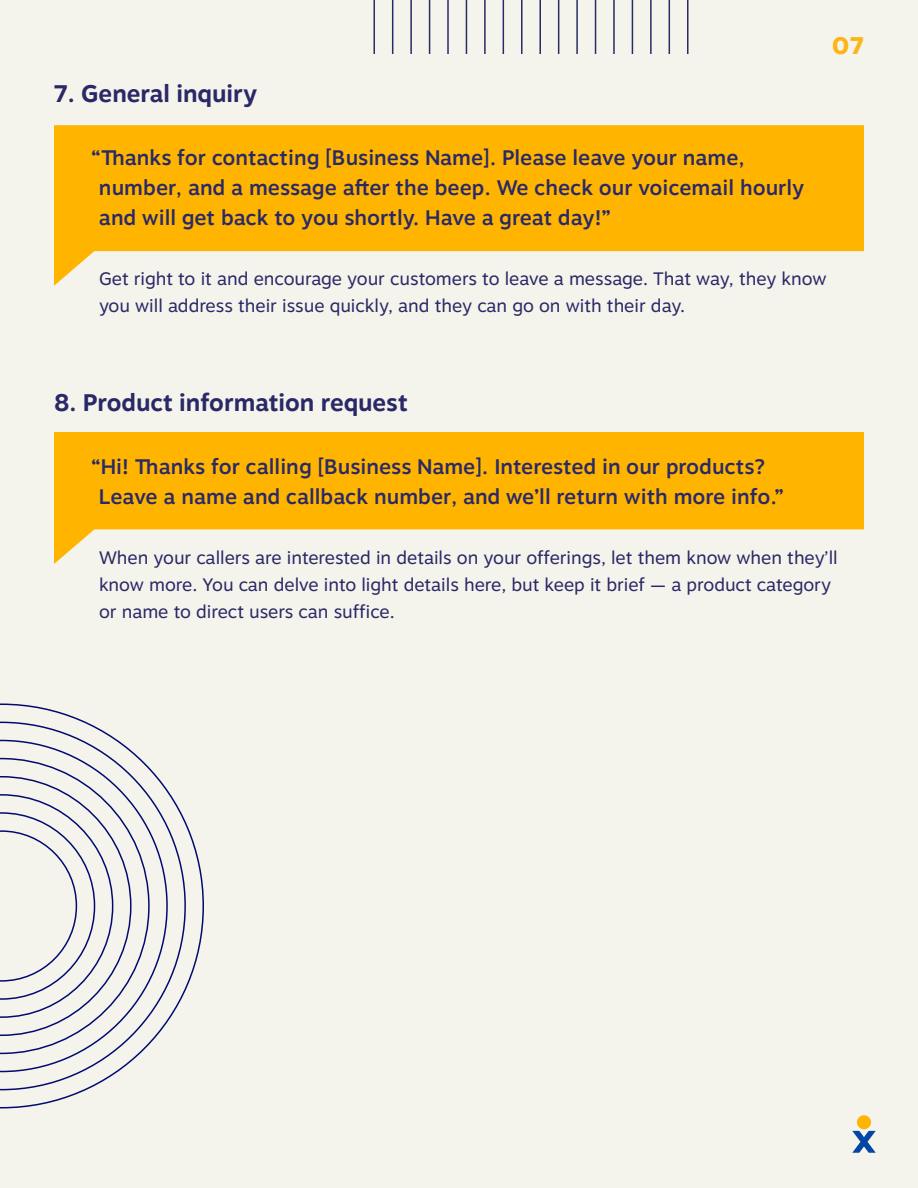
<style>
.page{position:relative;width:918px;height:1188px;background:#f5f4ec}
.page>*{position:absolute;margin:0;border:0;box-sizing:border-box;transform-origin:0 0}
.t1{font:700 24px "Motiva Sans";color:#2a2967}
.t2{font:800 24px "Motiva Sans";color:#fdb515}
.t3{font:500 21px/30px "Motiva Sans";color:#2a2967}
.t4{font:18px/27px "Motiva Sans";color:#2a2967}
</style>
<div class="page">
<div style="left:857px;top:1115px;width:14px;height:14px;background:#ffb500;border-radius:50%"></div>
<svg style="left:852px;top:1131px;width:24px;height:22px"></svg>
<svg style="left:54px;top:125px;width:810px;height:161px;fill:#ffb500"></svg>
<svg style="left:54px;top:432px;width:810px;height:132px;fill:#ffb500"></svg>
<hr style="left:374px;top:0;width:1px;height:54px;background:#292a66">
<hr style="left:447px;top:0;width:2px;height:54px;background:#292a66">
<hr style="left:521px;top:0;width:2px;height:54px;background:#292a66">
<hr style="left:632px;top:0;width:1px;height:54px;background:#292a66">
<hr style="left:410px;top:0;width:2px;height:54px;background:#292a66">
<hr style="left:484px;top:0;width:2px;height:54px;background:#292a66">
<hr style="left:595px;top:0;width:1px;height:54px;background:#292a66">
<hr style="left:558px;top:0;width:1px;height:54px;background:#292a66">
<hr style="left:669px;top:0;width:1px;height:54px;background:#292a66">
<hr style="left:392px;top:0;width:1px;height:54px;background:#292a66">
<hr style="left:466px;top:0;width:1px;height:54px;background:#292a66">
<hr style="left:539px;top:0;width:2px;height:54px;background:#292a66">
<hr style="left:650px;top:0;width:2px;height:54px;background:#292a66">
<hr style="left:429px;top:0;width:1px;height:54px;background:#292a66">
<hr style="left:503px;top:0;width:1px;height:54px;background:#292a66">
<hr style="left:613px;top:0;width:2px;height:54px;background:#292a66">
<hr style="left:576px;top:0;width:2px;height:54px;background:#292a66">
<hr style="left:687px;top:0;width:1px;height:54px;background:#292a66">
<svg style="left:0;top:703px;width:204px;height:406px"></svg>
<h1 class="t1" style="left:54px;top:76px;width:205px">7. General inquiry</h1>
<p class="t3" style="left:99px;top:143px;width:707px;text-indent:-7px">“Thanks for contacting [Business Name]. Please leave your name, number, and a message after the beep. We check our voicemail hourly and will get back to you shortly. Have a great day!”</p>
<h1 class="t2" style="left:832px;top:28px;width:33px">07</h1>
<p class="t4" style="left:99px;top:265px;width:729px">Get right to it and encourage your customers to leave a message. That way, they know you will address their issue quickly, and they can go on with their day.</p>
<h1 class="t1" style="left:54px;top:385px;width:355px">8. Product information request</h1>
<p class="t3" style="left:99px;top:452px;width:686px;text-indent:-7px">“Hi! Thanks for calling [Business Name]. Interested in our products?<br>Leave a name and callback number, and we’ll return with more info.”</p>
<p class="t4" style="left:99px;top:544px;width:740px">When your callers are interested in details on your offerings, let them know when they’ll know more. You can delve into light details here, but keep it brief — a product category or name to direct users can suffice.</p>
</div>
